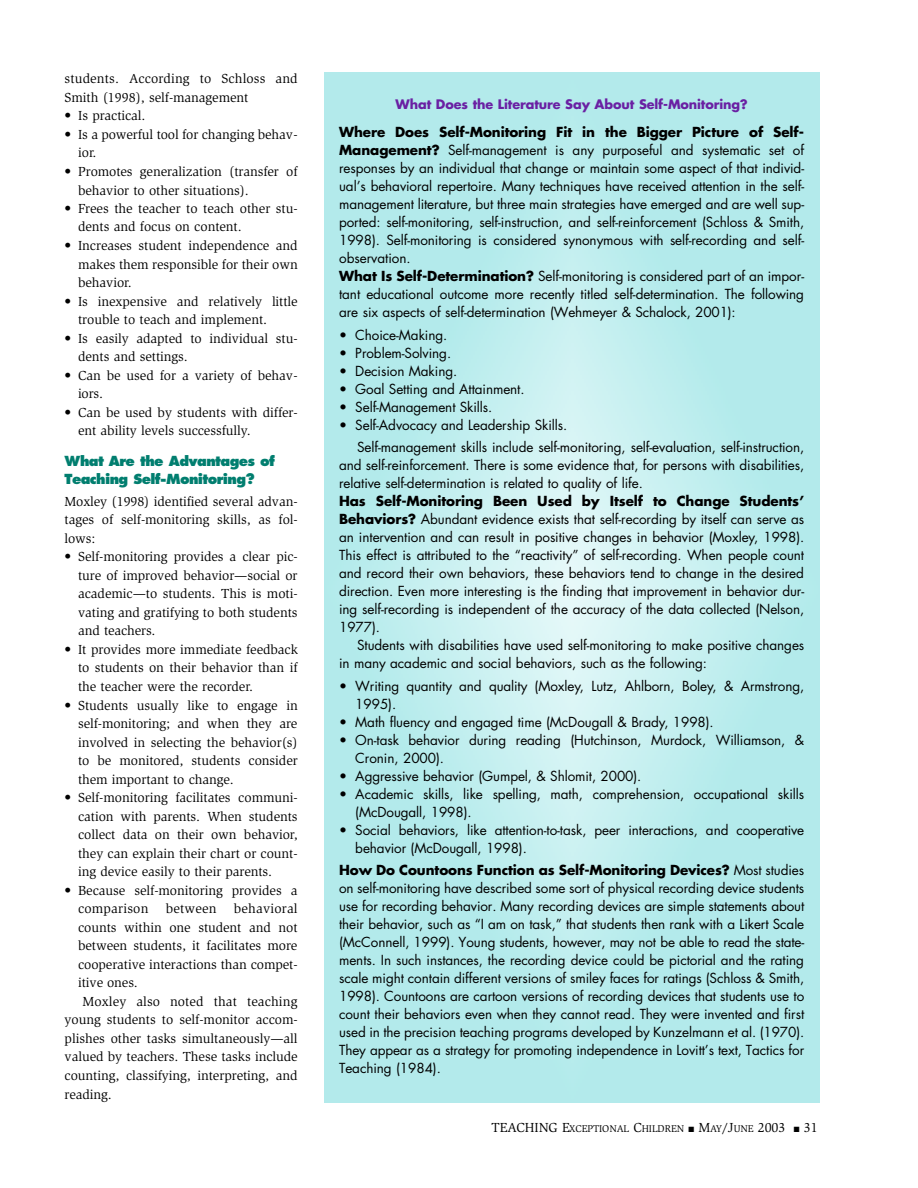
<style>
.page{position:relative;width:918px;height:1188px;background:#fff}
.page>*{position:absolute;margin:0;border:0;box-sizing:border-box;transform-origin:0 0}
.t1{font:13.5px/18px "Futura";letter-spacing:-.005em;color:#000}
.t2{font:13.5px/18.6px "Slimbach";letter-spacing:-.005em;color:#000}
.t3{font:800 13.5px/18.6px "Futura";letter-spacing:-.045em;color:#017e6f}
.t4{font:13.5px "Slimbach";letter-spacing:.015em;color:#000}
.t5{font:700 12.75px "Futura";letter-spacing:-.01em;color:#6a20a3}
.t6{font:10.05px "Slimbach";letter-spacing:-.005em;color:#000}
.s1{font-weight:700}
.s2{font-size:13.5px}
</style>
<div class="page">
<p class="t2" style="left:65px;top:70px;width:235px">students. According to Schloss and<br>Smith (1998), self-management</p>
<p class="t2" style="left:65px;top:107px;width:82px">• Is practical.</p>
<p class="t2" style="left:78px;top:125px;width:221px;text-indent:-14px">• Is a powerful tool for changing behav&shy;ior.</p>
<p class="t2" style="left:78px;top:162px;width:221px;text-indent:-14px">• Promotes generalization (transfer of behavior to other situations).</p>
<p class="t2" style="left:78px;top:200px;width:221px;text-indent:-14px">• Frees the teacher to teach other stu&shy;dents and focus on content.</p>
<p class="t2" style="left:78px;top:236px;width:221px;text-align:justify;text-indent:-14px">• Increases student independence and makes them responsible for their own behavior.</p>
<p class="t2" style="left:78px;top:292px;width:221px;text-indent:-14px">• Is inexpensive and relatively little trouble to teach and implement.</p>
<p class="t2" style="left:78px;top:329px;width:221px;text-indent:-14px">• Is easily adapted to individual stu&shy;dents and settings.</p>
<p class="t2" style="left:78px;top:366px;width:221px;text-indent:-14px">• Can be used for a variety of behav&shy;iors.</p>
<p class="t2" style="left:78px;top:403px;width:221px;text-indent:-14px">• Can be used by students with differ&shy;ent ability levels successfully.</p>
<p class="t3" style="left:65px;top:452px;width:212px">What Are the Advantages of<br>Teaching Self-Monitoring?</p>
<p class="t2" style="left:65px;top:492px;width:235px;text-align:justify">Moxley (1998) identified several advan&shy;tages of self-monitoring skills, as fol&shy;lows:</p>
<p class="t2" style="left:78px;top:548px;width:221px;text-align:justify;text-indent:-14px">• Self-monitoring provides a clear pic&shy;ture of improved behavior—social or academic—to students. This is moti&shy;vating and gratifying to both students and teachers.</p>
<p class="t2" style="left:78px;top:640px;width:221px;text-align:justify;text-indent:-14px">• It provides more immediate feedback to students on their behavior than if the teacher were the recorder.</p>
<p class="t2" style="left:78px;top:696px;width:221px;text-align:justify;text-indent:-14px">• Students usually like to engage in self-monitoring; and when they are involved in selecting the behavior(s) to be monitored, students consider them important to change.</p>
<p class="t2" style="left:78px;top:788px;width:221px;text-align:justify;text-indent:-14px">• Self-monitoring facilitates communi&shy;cation with parents. When students collect data on their own behavior, they can explain their chart or count&shy;ing device easily to their parents.</p>
<p class="t2" style="left:78px;top:881px;width:221px;text-indent:-14px">• Because self-monitoring provides a comparison</p>
<p class="t4" style="left:166px;top:901px;width:52px">between</p>
<p class="t4" style="left:234px;top:901px;width:65px">behavioral</p>
<p class="t2" style="left:78px;top:918px;width:221px">counts within one student and not</p>
<p class="t2" style="left:78px;top:937px;width:221px">between students, it facilitates more</p>
<p class="t2" style="left:78px;top:955px;width:221px">cooperative interactions than compet-</p>
<p class="t2" style="left:78px;top:974px;width:61px">itive ones.</p>
<p class="t2" style="left:83px;top:992px;width:216px">Moxley also noted that teaching</p>
<p class="t2" style="left:65px;top:1011px;width:235px">young students to self-monitor accom-</p>
<p class="t2" style="left:65px;top:1029px;width:234px">plishes other tasks simultaneously—all</p>
<p class="t2" style="left:65px;top:1048px;width:235px">valued by teachers. These tasks include</p>
<p class="t2" style="left:65px;top:1066px;width:235px">counting, classifying, interpreting, and</p>
<p class="t2" style="left:65px;top:1085px;width:49px">reading.</p>
<p class="t5" style="left:396px;top:95px;width:354px">What Does the Literature Say About Self-Monitoring?</p>
<p class="t1" style="left:339px;top:123px;width:467px"><span class="s1">Where Does Self-Monitoring Fit in the Bigger Picture of Self-Management?</span> Self-management is any purposeful and systematic set of responses by an individual that change or maintain some aspect of that individ&shy;ual’s behavioral repertoire. Many techniques have received attention in the self&shy;management literature, but three main strategies have emerged and are well sup&shy;ported: self-monitoring, self-instruction, and self-reinforcement (Schloss &amp; Smith, 1998). Self-monitoring is considered synonymous with self-recording and self&shy;observation.<br><span class="s1">What Is Self-Determination?</span> Self-monitoring is considered part of an impor&shy;tant educational outcome more recently titled self-determination. The following are six aspects of self-determination (Wehmeyer &amp; Schalock, 2001):</p>
<p class="t1" style="left:339px;top:326px;width:110px">• Choice-Making.</p>
<p class="t1" style="left:339px;top:344px;width:114px">• Problem-Solving.</p>
<p class="t1" style="left:339px;top:362px;width:120px">• Decision Making.</p>
<p class="t1" style="left:339px;top:380px;width:187px">• Goal Setting and Attainment.</p>
<p class="t1" style="left:339px;top:398px;width:155px">• Self-Management Skills.</p>
<p class="t1" style="left:357px;top:413px;width:449px;line-height:22.5px;text-indent:-18px">• Self-Advocacy and Leadership Skills.<br>Self-management skills include self-monitoring, self-evaluation, self-instruction,</p>
<p class="t1" style="left:339px;top:456px;width:467px">and self-reinforcement. There is some evidence that, for persons with disabilities, relative self-determination is related to quality of life.</p>
<p class="t1" style="left:339px;top:492px;width:467px;text-align:justify"><span class="s1">Has Self-Monitoring Been Used by Itself to Change Students’ Behaviors?</span> Abundant evidence exists that self-recording by itself can serve as an intervention and can result in positive changes in behavior (Moxley, 1998).<br>This effect is attributed to the “reactivity” of self-recording. When people count and record their own behaviors, these behaviors tend to change in the desired direction. Even more interesting is the finding that improvement in behavior dur&shy;ing self-recording is independent of the accuracy of the data collected (Nelson, 1977).</p>
<p class="t1" style="left:339px;top:636px;width:467px;text-indent:18px">Students with disabilities have used self-monitoring to make positive changes in many academic and social behaviors, such as the following:</p>
<p class="t1" style="left:355px;top:677px;width:450px;text-indent:-16px">• Writing quantity and quality (Moxley, Lutz, Ahlborn, Boley, &amp; Armstrong,<br>1995).</p>
<p class="t1" style="left:339px;top:713px;width:376px">• Math fluency and engaged time (McDougall &amp; Brady, 1998).</p>
<p class="t1" style="left:355px;top:731px;width:450px;text-indent:-16px">• On-task behavior during reading (Hutchinson, Murdock, Williamson, &amp;<br>Cronin, 2000).</p>
<p class="t1" style="left:339px;top:767px;width:304px">• Aggressive behavior (Gumpel, &amp; Shlomit, 2000).</p>
<p class="t1" style="left:355px;top:785px;width:451px;text-indent:-16px">• Academic skills, like spelling, math, comprehension, occupational skills (McDougall, 1998).</p>
<p class="t1" style="left:355px;top:821px;width:451px;text-indent:-16px">• Social behaviors, like attention-to-task, peer interactions, and cooperative behavior (McDougall, 1998).</p>
<p class="t1" style="left:339px;top:861px;width:467px;text-align:justify"><span class="s1">How Do Countoons Function as Self-Monitoring Devices?</span> Most studies on self-monitoring have described some sort of physical recording device students use for recording behavior. Many recording devices are simple statements about their behavior, such as “I am on task,” that students then rank with a Likert Scale (McConnell, 1999). Young students, however, may not be able to read the state&shy;ments. In such instances, the recording device could be pictorial and the rating scale might contain different versions of smiley faces for ratings (Schloss &amp; Smith, 1998). Countoons are cartoon versions of recording devices that students use to count their behaviors even when they cannot read. They were invented and first used in the precision teaching programs developed by Kunzelmann et al. (1970).<br>They appear as a strategy for promoting independence in Lovitt’s text, Tactics for Teaching (1984).</p>
<p class="t6" style="left:492px;top:1123px;width:328px"><span class="s2">TEACHING E</span>XCEPTIONAL <span class="s2">C</span>HILDREN ■ <span class="s2">M</span>AY<span class="s2">/J</span>UNE <span class="s2">2003</span> ■ <span class="s2">31</span></p>
</div>
